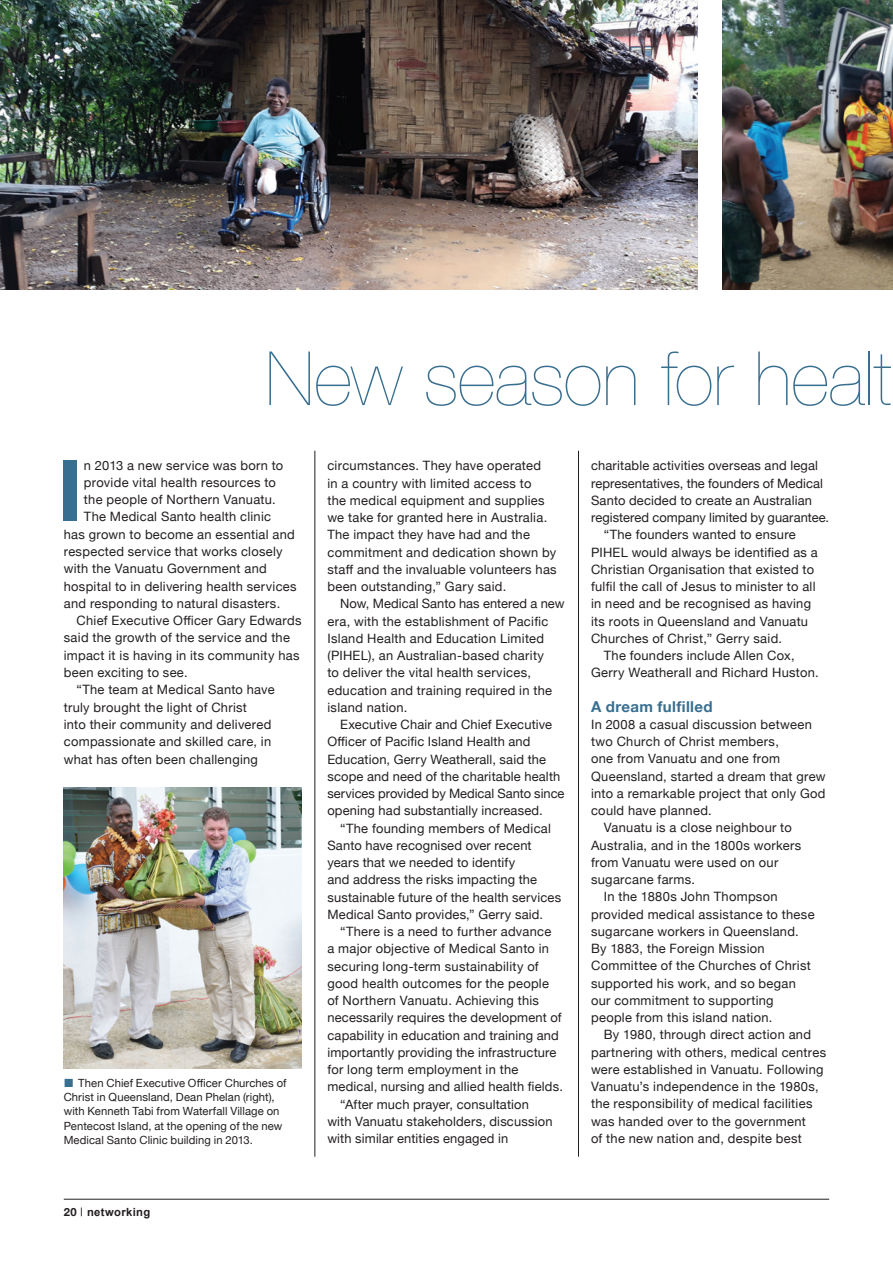
<style>
.page{position:relative;width:893px;height:1263px;background:#fff}
.page>*{position:absolute;margin:0;border:0;box-sizing:border-box;transform-origin:0 0}
.First_paragraph_Chur{font:700 85.35px "Helvetica Neue";color:#386e8f}
._60pt_light_heading{font:200 75px "Helvetica Neue";letter-spacing:-.005em;color:#386e8f}
.bold_heading_body_co{font:700 15px "Helvetica Neue";letter-spacing:.025em;color:#386e8f}
.t1{font:13.5px "Arial";color:#231f20}
.Body_copy{font:12.9px/17.2px "Helvetica Neue";letter-spacing:.02em;color:#231f20}
.First_paragraph_Chur-2{font:12.9px "Helvetica Neue";letter-spacing:.025em;color:#231f20}
.t2{font:11.25px/14.2px "Helvetica Neue";letter-spacing:.005em;color:#231f20}
.t3{font:700 11.25px "Arial";letter-spacing:.03em;color:#231f20}
.t4{font:700 11.25px "Helvetica Neue";color:#231f20}
</style>
<div class="page">
<hr style="left:64px;top:1199px;width:765px;height:1px;background:#231f20">
<img style="left:723px;top:0;width:170px;height:289px">
<img style="left:0;top:0;width:697px;height:289px">
<img style="left:64px;top:787px;width:238px;height:281px">
<hr style="left:315px;top:451px;width:1px;height:706px;background:#231f20">
<hr style="left:578px;top:451px;width:1px;height:706px;background:#231f20">
<p class="_60pt_light_heading" style="left:265px;top:320px;width:628px">New season for healt</p>
<p class="First_paragraph_Chur" style="left:58px;top:424px;width:27px">I</p>
<p class="First_paragraph_Chur-2" style="left:84px;top:456px;width:201px">n 2013 a new service was born to</p>
<p class="First_paragraph_Chur-2" style="left:84px;top:473px;width:193px">provide vital health resources to</p>
<p class="First_paragraph_Chur-2" style="left:84px;top:490px;width:193px">the people of Northern Vanuatu.</p>
<p class="First_paragraph_Chur-2" style="left:84px;top:507px;width:189px">The Medical Santo health clinic</p>
<p class="First_paragraph_Chur-2" style="left:64px;top:525px;width:233px">has grown to become an essential and</p>
<p class="First_paragraph_Chur-2" style="left:64px;top:542px;width:220px">respected service that works closely</p>
<p class="First_paragraph_Chur-2" style="left:64px;top:559px;width:205px">with the Vanuatu Government and</p>
<p class="First_paragraph_Chur-2" style="left:64px;top:577px;width:234px">hospital to in delivering health services</p>
<p class="First_paragraph_Chur-2" style="left:64px;top:594px;width:218px">and responding to natural disasters.</p>
<p class="Body_copy" style="left:64px;top:613px;width:239px;text-indent:13px">Chief Executive Officer Gary Edwards said the growth of the service and the impact it is having in its community has been exciting to see.</p>
<p class="Body_copy" style="left:64px;top:682px;width:212px;text-indent:13px">“The team at Medical Santo have truly brought the light of Christ<br>into their community and delivered compassionate and skilled care, in what has often been challenging</p>
<p class="t2" style="left:64px;top:1076px;width:224px;text-indent:15px">Then Chief Executive Officer Churches of Christ in Queensland, Dean Phelan (right), with Kenneth Tabi from Waterfall Village on Pentecost Island, at the opening of the new Medical Santo Clinic building in 2013.</p>
<p class="t1" style="left:80px;top:1202px;width:5px">׀</p>
<p class="t3" style="left:87px;top:1205px;width:65px">networking</p>
<p class="t4" style="left:64px;top:1203px;width:15px">20</p>
<p class="Body_copy" style="left:327px;top:458px;width:231px">circumstances. They have operated<br>in a country with limited access to<br>the medical equipment and supplies we take for granted here in Australia.<br>The impact they have had and the commitment and dedication shown by staff and the invaluable volunteers has been outstanding,” Gary said.</p>
<p class="Body_copy" style="left:327px;top:596px;width:239px;text-indent:13px">Now, Medical Santo has entered a new era, with the establishment of Pacific Island Health and Education Limited (PIHEL), an Australian-based charity<br>to deliver the vital health services, education and training required in the island nation.</p>
<p class="Body_copy" style="left:327px;top:717px;width:239px;text-indent:13px">Executive Chair and Chief Executive Officer of Pacific Island Health and Education, Gerry Weatherall, said the scope and need of the charitable health services provided by Medical Santo since opening had substantially increased.</p>
<p class="Body_copy" style="left:327px;top:820px;width:235px;text-indent:13px">“The founding members of Medical Santo have recognised over recent years that we needed to identify<br>and address the risks impacting the sustainable future of the health services Medical Santo provides,” Gerry said.</p>
<p class="Body_copy" style="left:327px;top:924px;width:237px;text-indent:13px">“There is a need to further advance<br>a major objective of Medical Santo in securing long-term sustainability of good health outcomes for the people of Northern Vanuatu. Achieving this necessarily requires the development of capability in education and training and importantly providing the infrastructure for long term employment in the medical, nursing and allied health fields.</p>
<p class="Body_copy" style="left:327px;top:1096px;width:227px;text-indent:13px">“After much prayer, consultation with Vanuatu stakeholders, discussion with similar entities engaged in</p>
<p class="Body_copy" style="left:591px;top:458px;width:240px">charitable activities overseas and legal representatives, the founders of Medical Santo decided to create an Australian registered company limited by guarantee.</p>
<p class="Body_copy" style="left:591px;top:527px;width:228px;text-indent:13px">“The founders wanted to ensure PIHEL would always be identified as a Christian Organisation that existed to fulfil the call of Jesus to minister to all in need and be recognised as having its roots in Queensland and Vanuatu Churches of Christ,” Gerry said.</p>
<p class="Body_copy" style="left:591px;top:648px;width:229px;text-indent:13px">The founders include Allen Cox,<br>Gerry Weatherall and Richard Huston.</p>
<p class="bold_heading_body_co" style="left:591px;top:694px;width:123px">A dream fulfilled</p>
<p class="Body_copy" style="left:591px;top:716px;width:236px">In 2008 a casual discussion between two Church of Christ members,<br>one from Vanuatu and one from<br>Queensland, started a dream that grew into a remarkable project that only God could have planned.</p>
<p class="Body_copy" style="left:591px;top:820px;width:212px;text-indent:13px">Vanuatu is a close neighbour to<br>Australia, and in the 1800s workers from Vanuatu were used on our sugarcane farms.</p>
<p class="Body_copy" style="left:591px;top:889px;width:225px;text-indent:13px">In the 1880s John Thompson provided medical assistance to these sugarcane workers in Queensland.<br>By 1883, the Foreign Mission<br>Committee of the Churches of Christ supported his work, and so began our commitment to supporting people from this island nation.</p>
<p class="Body_copy" style="left:591px;top:1027px;width:237px;text-indent:13px">By 1980, through direct action and partnering with others, medical centres were established in Vanuatu. Following Vanuatu’s independence in the 1980s, the responsibility of medical facilities was handed over to the government<br>of the new nation and, despite best</p>
</div>
